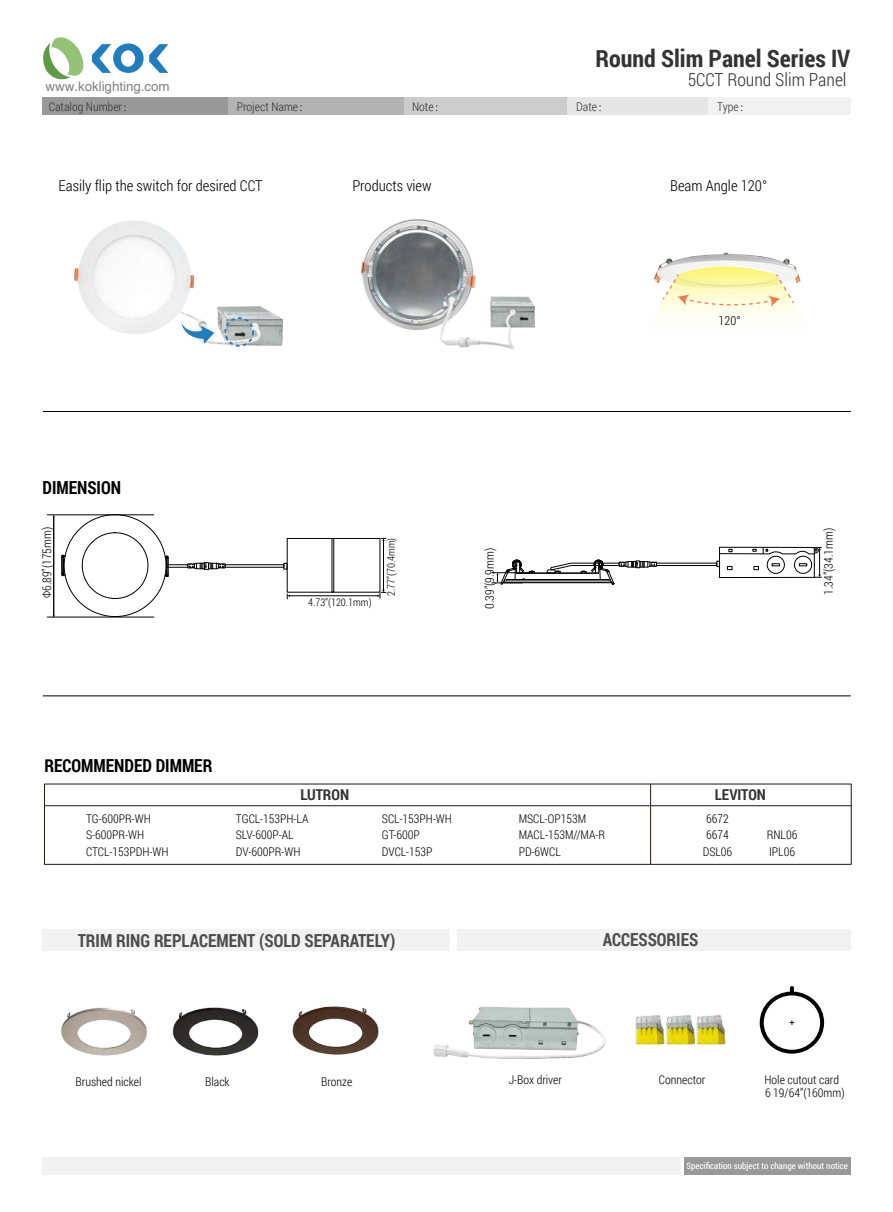
<style>
.page{position:relative;width:893px;height:1212px;background:#fff}
.page>*{position:absolute;margin:0;border:0;box-sizing:border-box;transform-origin:0 0}
.t1{font:700 24px "Roboto Condensed";color:#333}
.t2{font:700 18px "Roboto Condensed";color:#4d4d4d;scale:.95 1}
.t3{font:700 18px "Roboto Condensed";color:#000;scale:.95 1}
.t4{font:300 18px "Roboto Condensed";color:#333}
.t5{font:300 15px "Roboto Condensed";color:#000}
.t6{font:700 15px "Roboto Condensed";color:#333}
.t7{font:13.35px "Helvetica";color:#808080}
.t8{font:300 12.45px "Roboto Condensed";color:#000}
.t9{font:300 12px/16.5px "Roboto Condensed";color:#000}
.t10{font:300 12px "Roboto Condensed";color:#333}
.t11{font:300 10.5px "Roboto Condensed";color:#000}
.t12{font:9px "Roboto Condensed";color:#fff}
.s1{font-family:"Adobe Song Std"}
</style>
<div class="page">
<img style="left:360px;top:219px;width:175px;height:130px">
<img style="left:74px;top:221px;width:209px;height:126px">
<svg style="left:43px;top:37px;width:125px;height:43px"></svg>
<div style="left:43px;top:98px;width:185px;height:17px;background:#999"></div>
<div style="left:228px;top:98px;width:176px;height:17px;background:#b3b3b3"></div>
<div style="left:404px;top:98px;width:163px;height:17px;background:#ccc"></div>
<div style="left:567px;top:98px;width:142px;height:17px;background:#e6e6e6"></div>
<div style="left:708px;top:98px;width:142px;height:17px;background:#f2f2f2"></div>
<div style="left:42px;top:1158px;width:638px;height:17px;background:#f2f2f2"></div>
<div style="left:684px;top:1158px;width:166px;height:17px;background:#999"></div>
<hr style="left:43px;top:411px;width:808px;height:1px;background:#000">
<div style="left:224px;top:317px;width:30px;height:30px;border:2px dashed #227dbf;border-radius:50%"></div>
<svg style="left:182px;top:323px;width:32px;height:21px"></svg>
<img style="left:659px;top:252px;width:137px;height:15px">
<svg style="left:654px;top:267px;width:147px;height:49px"></svg>
<hr style="left:47px;top:514px;width:107px;height:1px;background:#000">
<hr style="left:47px;top:617px;width:107px;height:1px;background:#000">
<hr style="left:53px;top:517px;width:1px;height:99px;background:#000">
<svg style="left:284px;top:563px;width:3px;height:6px"></svg>
<div style="left:287px;top:538px;width:93px;height:54px;border:1px solid #000"></div>
<div style="left:204px;top:562px;width:5px;height:8px;border:1px solid #000"></div>
<svg style="left:187px;top:563px;width:38px;height:6px"></svg>
<svg style="left:61px;top:514px;width:108px;height:103px"></svg>
<hr style="left:289px;top:595px;width:89px;height:1px;background:#000">
<hr style="left:383px;top:540px;width:1px;height:50px;background:#000">
<svg style="left:377px;top:590px;width:9px;height:8px"></svg>
<hr style="left:492px;top:583px;width:30px;height:1px;background:#000">
<div style="left:656px;top:563px;width:61px;height:3px;border:1px solid #000"></div>
<hr style="left:504px;top:582px;width:107px;height:1px;background:#000">
<hr style="left:504px;top:580px;width:106px;height:1px;background:#000">
<hr style="left:506px;top:579px;width:103px;height:1px;background:#000">
<hr style="left:532px;top:573px;width:66px;height:1px;background:#000">
<svg style="left:496px;top:559px;width:39px;height:26px"></svg>
<svg style="left:547px;top:559px;width:110px;height:26px"></svg>
<hr style="left:492px;top:572px;width:40px;height:1px;background:#000">
<svg style="left:717px;top:547px;width:104px;height:31px"></svg>
<hr style="left:43px;top:696px;width:808px;height:1px;background:#000">
<svg style="left:760px;top:986px;width:64px;height:67px"></svg>
<img style="left:635px;top:1015px;width:91px;height:30px">
<img style="left:433px;top:1006px;width:173px;height:53px">
<div style="left:457px;top:929px;width:394px;height:21px;background:#f2f2f2"></div>
<div style="left:43px;top:929px;width:407px;height:21px;background:#f2f2f2"></div>
<img style="left:61px;top:1007px;width:86px;height:49px">
<img style="left:172px;top:1007px;width:87px;height:49px">
<img style="left:292px;top:1006px;width:87px;height:49px">
<hr style="left:650px;top:784px;width:1px;height:80px;background:#231815">
<hr style="left:44px;top:805px;width:807px;height:1px;background:#231815">
<p class="t7" style="left:46px;top:78px;width:126px">www.koklighting.com</p>
<h1 class="t1" style="left:596px;top:41px;width:256px">Round Slim Panel Series IV</h1>
<h2 class="t4" style="left:688px;top:67px;width:160px">5CCT Round Slim Panel</h2>
<p class="t10" style="left:49px;top:99px;width:87px">Catalog Number<span class="s1">：</span></p>
<p class="t10" style="left:237px;top:99px;width:75px">Project Name<span class="s1">：</span></p>
<p class="t10" style="left:412px;top:99px;width:35px">Note<span class="s1">：</span></p>
<p class="t10" style="left:576px;top:99px;width:34px">Date<span class="s1">：</span></p>
<p class="t10" style="left:717px;top:99px;width:35px">Type<span class="s1">：</span></p>
<p class="t5" style="left:59px;top:175px;width:206px">Easily flip the switch for desired CCT</p>
<p class="t5" style="left:352px;top:175px;width:81px">Products view</p>
<p class="t5" style="left:670px;top:175px;width:99px">Beam Angle 120°</p>
<p class="t8" style="left:719px;top:312px;width:23px">120°</p>
<h2 class="t3" style="left:42px;top:475px;width:84px">DIMENSION</h2>
<p class="t9" style="left:38px;top:598px;width:73px;rotate:-90deg">Φ6.89”(175mm)</p>
<p class="t11" style="left:308px;top:595px;width:65px">4.73”(120.1mm)</p>
<p class="t11" style="left:384px;top:596px;width:60px;rotate:-90deg">2.77”(70.4mm)</p>
<p class="t9" style="left:481px;top:609px;width:63px;rotate:-90deg">0.39”(9.9mm)</p>
<p class="t9" style="left:820px;top:595px;width:68px;rotate:-90deg">1.34”(34.1mm)</p>
<h2 class="t3" style="left:44px;top:753px;width:178px">RECOMMENDED DIMMER</h2>
<p class="t9" style="left:86px;top:810px;width:84px">TG-600PR-WH<br>S-600PR-WH<br>CTCL-153PDH-WH</p>
<p class="t6" style="left:300px;top:784px;width:50px">LUTRON</p>
<p class="t6" style="left:715px;top:784px;width:53px">LEVITON</p>
<p class="t9" style="left:382px;top:810px;width:72px">SCL-153PH-WH<br>GT-600P<br>DVCL-153P</p>
<p class="t9" style="left:703px;top:810px;width:31px">6672<br>6674<br>DSL06</p>
<p class="t9" style="left:236px;top:810px;width:74px">TGCL-153PH-LA<br>SLV-600P-AL<br>DV-600PR-WH</p>
<p class="t9" style="left:519px;top:810px;width:88px">MSCL-OP153M<br>MACL-153M//MA-R<br>PD-6WCL</p>
<p class="t9" style="left:767px;top:826px;width:32px">RNL06<br>IPL06</p>
<h2 class="t2" style="left:78px;top:928px;width:336px">TRIM RING REPLACEMENT (SOLD SEPARATELY)</h2>
<h2 class="t2" style="left:603px;top:927px;width:102px">ACCESSORIES</h2>
<p class="t9" style="left:76px;top:1073px;width:67px">Brushed nickel</p>
<p class="t9" style="left:205px;top:1073px;width:26px">Black</p>
<p class="t9" style="left:321px;top:1073px;width:33px">Bronze</p>
<p class="t9" style="left:509px;top:1071px;width:55px">J-Box driver</p>
<p class="t9" style="left:659px;top:1071px;width:48px">Connector</p>
<p class="t9" style="left:764px;top:1071px;width:76px">Hole cutout card</p>
<p class="t9" style="left:765px;top:1084px;width:81px">6 19/64”(160mm)</p>
<p class="t12" style="left:686px;top:1159px;width:163px">Specification subject to change without notice</p>
</div>
